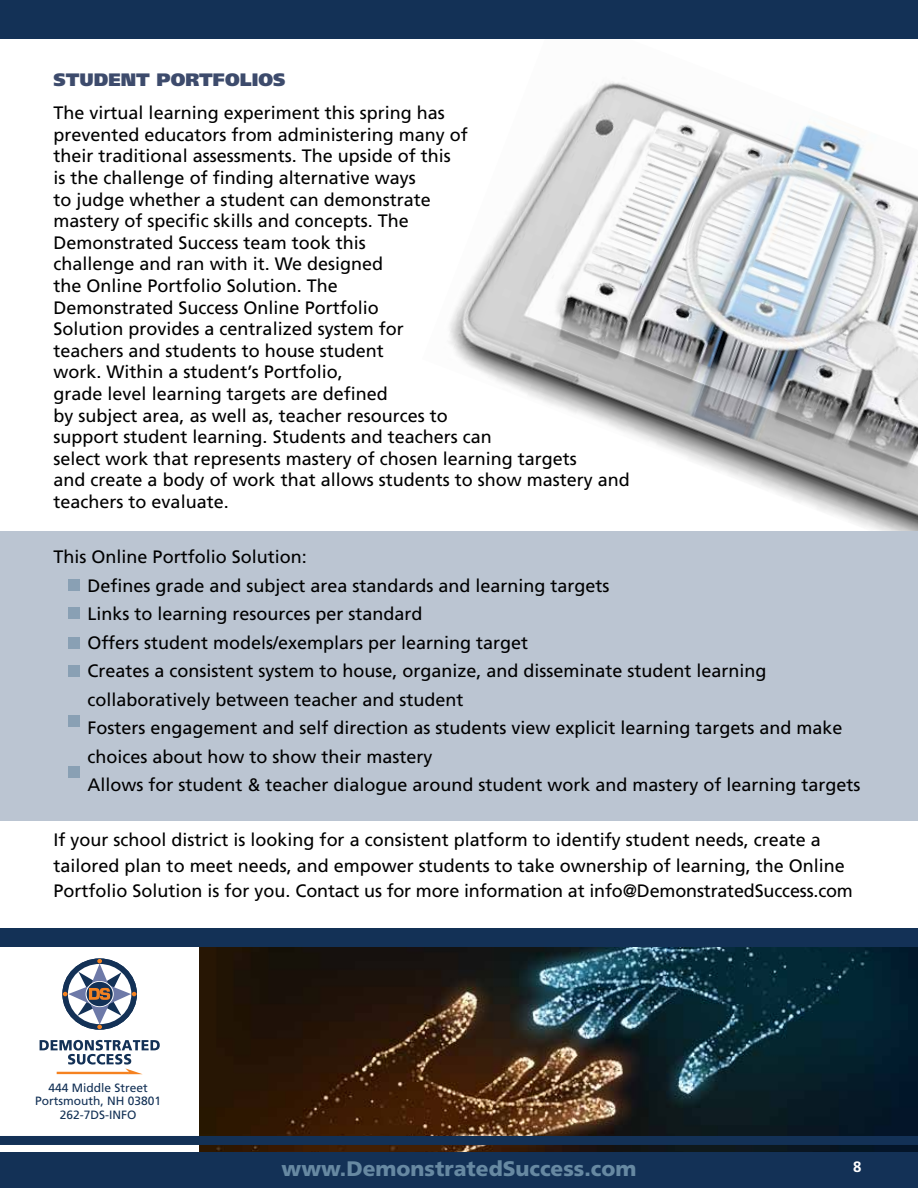
<style>
.page{position:relative;width:918px;height:1188px;background:#fff}
.page>*{position:absolute;margin:0;border:0;box-sizing:border-box;transform-origin:0 0}
.t1{font:900 21px "Frutiger";color:#6789a2}
.t2{font:18px/21.6px "Frutiger";color:#000}
.t3{font:900 18px "Frutiger";color:#3d4b6c}
.t4{font:700 15px "Frutiger";color:#fff}
.t5{font:12px/13.5px "Frutiger";color:#133156;text-align:center}
</style>
<div class="page">
<img style="left:449px;top:81px;width:469px;height:450px">
<div style="left:0;top:531px;width:918px;height:290px;background:#bbc5d2"></div>
<img style="left:200px;top:947px;width:718px;height:205px">
<div style="left:0;top:0;width:918px;height:39px;background:#133156"></div>
<div style="left:0;top:928px;width:918px;height:19px;background:#133156"></div>
<div style="left:0;top:1136px;width:918px;height:9px;background:#133156"></div>
<div style="left:0;top:1152px;width:918px;height:36px;background:#133156"></div>
<svg style="left:40px;top:1040px;width:120px;height:34px"></svg>
<svg style="left:63px;top:959px;width:73px;height:70px"></svg>
<div style="left:68px;top:579px;width:12px;height:12px;background:#89a0b4"></div>
<div style="left:68px;top:608px;width:12px;height:11px;background:#89a0b4"></div>
<div style="left:68px;top:637px;width:12px;height:12px;background:#89a0b4"></div>
<div style="left:68px;top:665px;width:12px;height:12px;background:#89a0b4"></div>
<div style="left:68px;top:715px;width:12px;height:12px;background:#89a0b4"></div>
<div style="left:68px;top:766px;width:12px;height:12px;background:#89a0b4"></div>
<p class="t3" style="left:54px;top:68px;width:233px">STUDENT PORTFOLIOS</p>
<p class="t2" style="left:54px;top:102px;width:578px">The virtual learning experiment this spring has<br>prevented educators from administering many of<br>their traditional assessments. The upside of this<br>is the challenge of finding alternative ways<br>to judge whether a student can demonstrate<br>mastery of specific skills and concepts. The<br>Demonstrated Success team took this<br>challenge and ran with it. We designed<br>the Online Portfolio Solution. The<br>Demonstrated Success Online Portfolio<br>Solution provides a centralized system for<br>teachers and students to house student<br>work. Within a student’s Portfolio,<br>grade level learning targets are defined<br>by subject area, as well as, teacher resources to<br>support student learning. Students and teachers can<br>select work that represents mastery of chosen learning targets<br>and create a body of work that allows students to show mastery and teachers to evaluate.</p>
<p class="t2" style="left:87px;top:543px;width:775px;line-height:28.5px;text-indent:-34px">This Online Portfolio Solution:<br>Defines grade and subject area standards and learning targets<br>Links to learning resources per standard<br>Offers student models/exemplars per learning target<br>Creates a consistent system to house, organize, and disseminate student learning collaboratively between teacher and student<br>Fosters engagement and self direction as students view explicit learning targets and make choices about how to show their mastery<br>Allows for student &amp; teacher dialogue around student work and mastery of learning targets</p>
<p class="t2" style="left:54px;top:827px;width:801px;line-height:25.5px">If your school district is looking for a consistent platform to identify student needs, create a tailored plan to meet needs, and empower students to take ownership of learning, the Online<br>Portfolio Solution is for you. Contact us for more information at info@DemonstratedSuccess.com</p>
<p class="t5" style="left:35px;top:1081px;width:128px">444 Middle Street<br>Portsmouth, NH 03801<br>262-7DS-INFO</p>
<p class="t1" style="left:282px;top:1156px;width:356px">www.DemonstratedSuccess.com</p>
<p class="t4" style="left:853px;top:1158px;width:10px">8</p>
</div>
